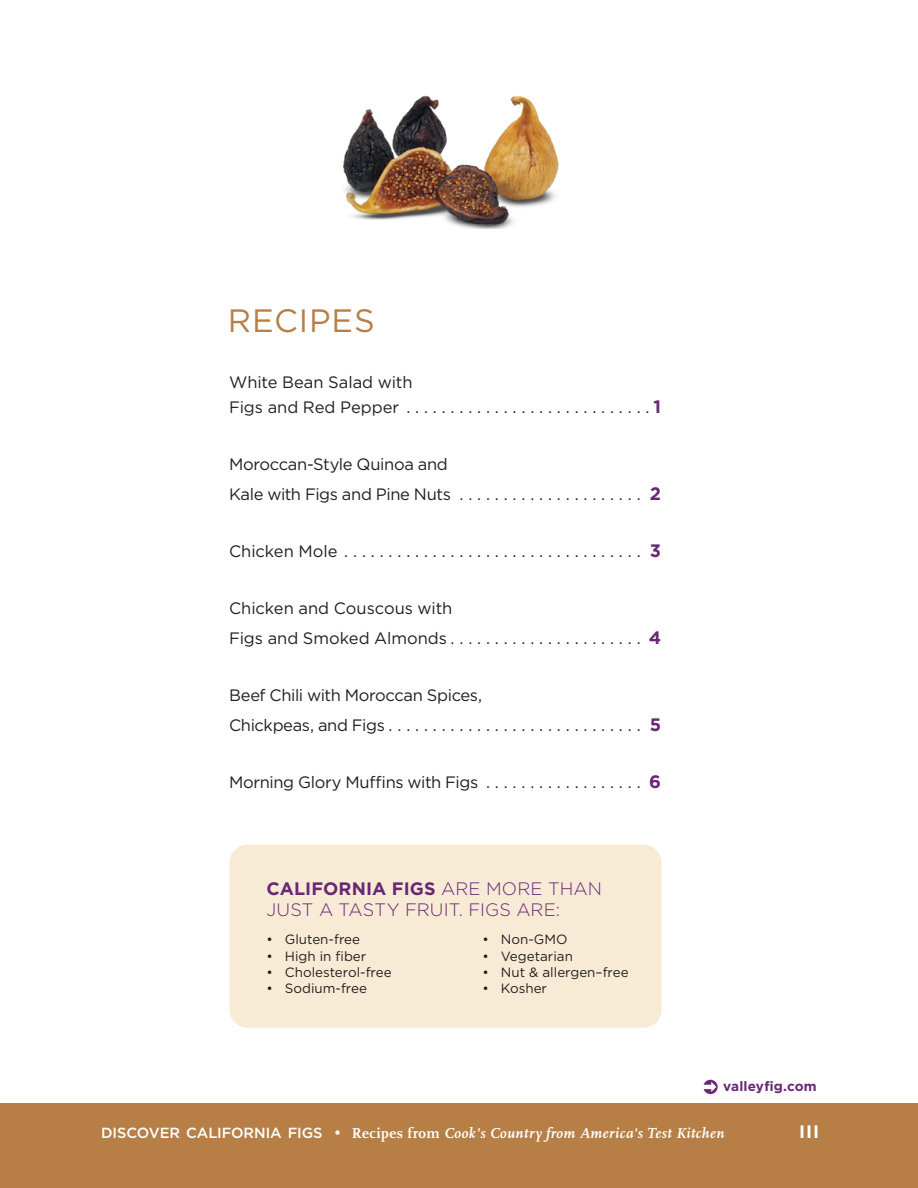
<style>
.page{position:relative;width:918px;height:1188px;background:#fff}
.page>*{position:absolute;margin:0;border:0;box-sizing:border-box;transform-origin:0 0}
.t1{font:32.4px "Gotham";letter-spacing:.03em;color:#b77f46}
.t2{font:300 18px/21.8px "Gotham";letter-spacing:.005em;color:#682875}
.t3{font:700 18px "Gotham";color:#fff}
.t4{font:16.5px/30px "Gotham";letter-spacing:-.015em;color:#231f20}
.t5{font:italic 700 15px "Scala OT";letter-spacing:.035em;color:#fff}
.t6{font:500 14.7px "Gotham";letter-spacing:-.005em;color:#fff}
.t7{font:700 13.5px "Gotham";letter-spacing:.01em;color:#682875}
.t8{font:13.35px "Gotham";color:#231f20}
.s1{font-weight:700;font-size:18px;color:#682875}
.s2{font-weight:700}
.s3{font-style:normal}
</style>
<div class="page">
<div style="left:0;top:1103px;width:918px;height:85px;background:#b77f46"></div>
<div style="left:230px;top:845px;width:432px;height:183px;background:#f8ebd6;border-radius:18px"></div>
<img style="left:343px;top:95px;width:216px;height:134px">
<svg style="left:335px;top:1130px;width:5px;height:5px"></svg>
<svg style="left:704px;top:1080px;width:14px;height:14px"></svg>
<h1 class="t1" style="left:228px;top:299px;width:149px">RECIPES</h1>
<p class="t4" style="left:229px;top:369px;width:434px;line-height:24.8px">White Bean Salad with<br>Figs and Red Pepper . . . . . . . . . . . . . . . . . . . . . . . . . . . <span class="s1">1</span></p>
<p class="t4" style="left:229px;top:448px;width:434px">Moroccan-Style Quinoa and<br>Kale with Figs and Pine Nuts . . . . . . . . . . . . . . . . . . . . <span class="s1">2</span></p>
<p class="t4" style="left:229px;top:535px;width:434px">Chicken Mole . . . . . . . . . . . . . . . . . . . . . . . . . . . . . . . . . <span class="s1">3</span></p>
<p class="t4" style="left:229px;top:592px;width:434px">Chicken and Couscous with<br>Figs and Smoked Almonds . . . . . . . . . . . . . . . . . . . . . . <span class="s1">4</span></p>
<p class="t4" style="left:229px;top:679px;width:434px">Beef Chili with Moroccan Spices,<br>Chickpeas, and Figs . . . . . . . . . . . . . . . . . . . . . . . . . . . . <span class="s1">5</span></p>
<p class="t4" style="left:229px;top:766px;width:434px">Morning Glory Muffins with Figs . . . . . . . . . . . . . . . . . <span class="s1">6</span></p>
<p class="t2" style="left:266px;top:877px;width:337px"><span class="s2">CALIFORNIA FIGS</span> ARE MORE THAN<br>JUST A TASTY FRUIT. FIGS ARE:</p>
<p class="t8" style="left:266px;top:931px;width:95px">• Gluten-free</p>
<p class="t8" style="left:482px;top:931px;width:87px">• Non-GMO</p>
<p class="t8" style="left:266px;top:947px;width:102px">• High in fiber</p>
<p class="t8" style="left:482px;top:947px;width:92px">• Vegetarian</p>
<p class="t8" style="left:266px;top:964px;width:127px">• Cholesterol-free</p>
<p class="t8" style="left:482px;top:964px;width:148px">• Nut &amp; allergen–free</p>
<p class="t8" style="left:266px;top:980px;width:102px">• Sodium-free</p>
<p class="t8" style="left:482px;top:980px;width:66px">• Kosher</p>
<p class="t7" style="left:723px;top:1077px;width:95px">valleyfig.com</p>
<p class="t6" style="left:101px;top:1123px;width:223px">DISCOVER CALIFORNIA FIGS</p>
<p class="t5" style="left:352px;top:1125px;width:374px"><span class="s3">Recipes from</span> Cook's Country from America's Test Kitchen</p>
<p class="t3" style="left:799px;top:1119px;width:7px">iii</p>
</div>
